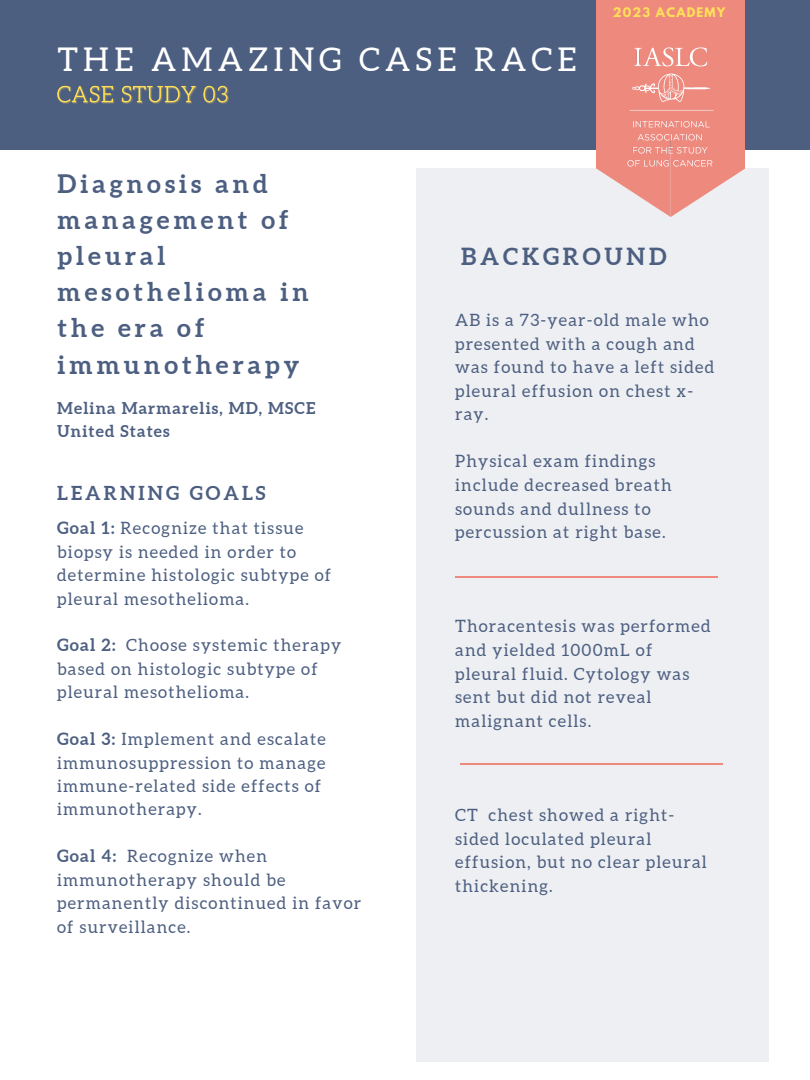
<style>
.page{position:relative;width:810px;height:1080px;background:#fff}
.page>*{position:absolute;margin:0;border:0;box-sizing:border-box;transform-origin:0 0}
.t1{font:32.69px "Aleo";letter-spacing:.16em;color:#fff}
.t2{font:700 25.44px/36.1px "Aleo";letter-spacing:.16em;color:#4d5f81}
.t3{font:700 23.56px "Aleo";letter-spacing:.16em;color:#4d5f81}
.t4{font:700 19.25px "Aleo";letter-spacing:.16em;color:#4d5f81}
.t5{font:17px/23.6px "Aleo";letter-spacing:.07em;color:#4d5f81}
.t6{font:700 16.25px "Aleo";letter-spacing:.07em;color:#4d5f81}
.t7{font:700 11.75px "League Spartan";letter-spacing:.1em;color:#ffde59}
.s1{font-weight:700}
</style>
<div class="page">
<div style="left:0;top:0;width:810px;height:150px;background:#4d5f81"></div>
<div style="left:416px;top:168px;width:353px;height:894px;background:#edeff2"></div>
<div style="left:597px;top:0;width:148px;height:139px;background:#ee897e"></div>
<svg style="left:597px;top:139px;width:148px;height:78px"></svg>
<hr style="left:461px;top:763px;width:262px;height:2px;background:#ee897e">
<hr style="left:455px;top:576px;width:262px;height:2px;background:#ee897e">
<img style="left:626px;top:47px;width:91px;height:121px">
<img style="left:57px;top:85px;width:172px;height:19px">
<p class="t1" style="left:58px;top:41px;width:521px">THE AMAZING CASE RACE</p>
<p class="t7" style="left:613px;top:7px;width:114px">2023 ACADEMY</p>
<p class="t2" style="left:58px;top:166px;width:253px">Diagnosis and management of pleural mesothelioma in the era of immunotherapy</p>
<p class="t6" style="left:57px;top:399px;width:260px">Melina Marmarelis, MD, MSCE</p>
<p class="t6" style="left:57px;top:422px;width:114px">United States</p>
<p class="t4" style="left:57px;top:482px;width:210px">LEARNING GOALS</p>
<p class="t5" style="left:57px;top:516px;width:276px"><span class="s1">Goal 1:</span> Recognize that tissue biopsy is needed in order to determine histologic subtype of pleural mesothelioma.</p>
<p class="t5" style="left:57px;top:634px;width:286px"><span class="s1">Goal 2:</span> Choose systemic therapy based on histologic subtype of pleural mesothelioma.</p>
<p class="t5" style="left:57px;top:727px;width:270px"><span class="s1">Goal 3:</span> Implement and escalate immunosuppression to manage immune-related side effects of immunotherapy.</p>
<p class="t5" style="left:57px;top:845px;width:306px"><span class="s1">Goal 4:</span> Recognize when immunotherapy should be permanently discontinued in favor of surveillance.</p>
<p class="t3" style="left:461px;top:243px;width:207px">BACKGROUND</p>
<p class="t5" style="left:455px;top:308px;width:261px">AB is a 73-year-old male who presented with a cough and was found to have a left sided pleural effusion on chest x&shy;ray.</p>
<p class="t5" style="left:455px;top:450px;width:218px">Physical exam findings include decreased breath sounds and dullness to percussion at right base.</p>
<p class="t5" style="left:455px;top:615px;width:257px">Thoracentesis was performed and yielded 1000mL of pleural fluid. Cytology was sent but did not reveal malignant cells.</p>
<p class="t5" style="left:455px;top:803px;width:253px">CT chest showed a right&shy;sided loculated pleural effusion, but no clear pleural thickening.</p>
</div>
